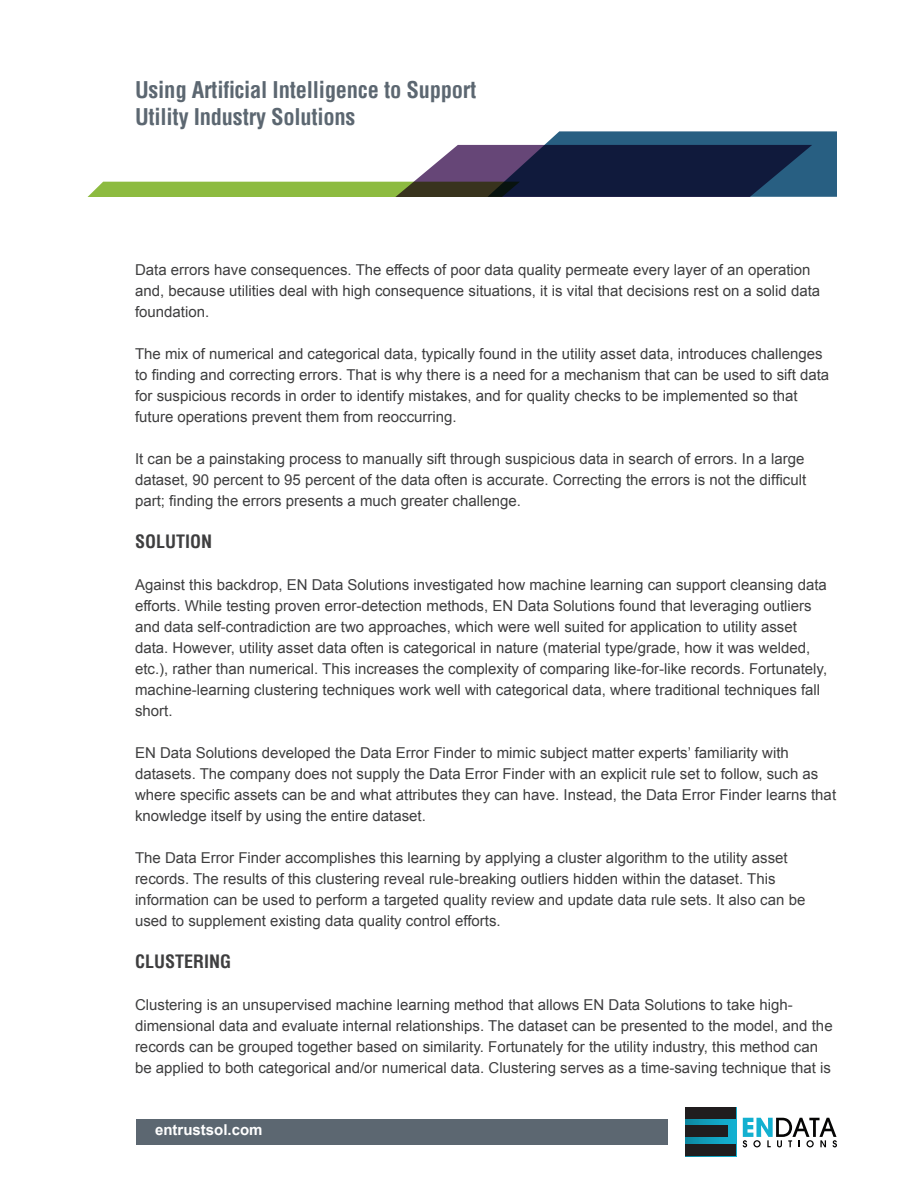
<style>
.page{position:relative;width:918px;height:1188px;background:#fff}
.page>*{position:absolute;margin:0;border:0;box-sizing:border-box;transform-origin:0 0}
.t1{font:700 condensed 22.5px/27px "Helvetica";letter-spacing:-.01em;color:#5c6771}
.t2{font:700 condensed 18px "Helvetica";color:#3e3e3f}
.t3{font:15px/21px "Arial";color:#3e3e3f}
.t4{font:700 15px "Arial";color:#fff}
</style>
<div class="page">
<svg style="left:87px;top:131px;width:750px;height:66px"></svg>
<div style="left:136px;top:1119px;width:532px;height:25px;background:#5c6771"></div>
<div style="left:685px;top:1107px;width:51px;height:49px;background:linear-gradient(to right,#0e89a2,#14b4d5)"></div>
<div style="left:685px;top:1107px;width:51px;height:12px;background:#201d1e"></div>
<div style="left:685px;top:1125px;width:43px;height:12px;background:#201d1e"></div>
<div style="left:685px;top:1144px;width:51px;height:12px;background:#201d1e"></div>
<svg style="left:743px;top:1118px;width:94px;height:29px"></svg>
<h1 class="t1" style="left:135px;top:76px;width:343px">Using Artificial Intelligence to Support<br>Utility Industry Solutions</h1>
<p class="t3" style="left:135px;top:259px;width:687px">Data errors have consequences. The effects of poor data quality permeate every layer of an operation and, because utilities deal with high consequence situations, it is vital that decisions rest on a solid data foundation.</p>
<p class="t3" style="left:135px;top:343px;width:696px">The mix of numerical and categorical data, typically found in the utility asset data, introduces challenges to finding and correcting errors. That is why there is a need for a mechanism that can be used to sift data for suspicious records in order to identify mistakes, and for quality checks to be implemented so that future operations prevent them from reoccurring.</p>
<p class="t3" style="left:135px;top:448px;width:673px;text-align:justify">It can be a painstaking process to manually sift through suspicious data in search of errors. In a large dataset, 90 percent to 95 percent of the data often is accurate. Correcting the errors is not the difficult part; finding the errors presents a much greater challenge.</p>
<p class="t2" style="left:135px;top:529px;width:79px">SOLUTION</p>
<p class="t3" style="left:135px;top:574px;width:694px">Against this backdrop, EN Data Solutions investigated how machine learning can support cleansing data efforts. While testing proven error-detection methods, EN Data Solutions found that leveraging outliers and data self‑contradiction are two approaches, which were well suited for application to utility asset data. However, utility asset data often is categorical in nature (material type/grade, how it was welded, etc.), rather than numerical. This increases the complexity of comparing like-for-like records. Fortunately, machine-learning clustering techniques work well with categorical data, where traditional techniques fall short.</p>
<p class="t3" style="left:135px;top:742px;width:703px">EN Data Solutions developed the Data Error Finder to mimic subject matter experts’ familiarity with datasets. The company does not supply the Data Error Finder with an explicit rule set to follow, such as where specific assets can be and what attributes they can have. Instead, the Data Error Finder learns that knowledge itself by using the entire dataset.</p>
<p class="t3" style="left:135px;top:847px;width:672px">The Data Error Finder accomplishes this learning by applying a cluster algorithm to the utility asset records. The results of this clustering reveal rule-breaking outliers hidden within the dataset. This information can be used to perform a targeted quality review and update data rule sets. It also can be used to supplement existing data quality control efforts.</p>
<p class="t2" style="left:135px;top:949px;width:98px">CLUSTERING</p>
<p class="t3" style="left:135px;top:994px;width:699px">Clustering is an unsupervised machine learning method that allows EN Data Solutions to take high&shy;dimensional data and evaluate internal relationships. The dataset can be presented to the model, and the records can be grouped together based on similarity. Fortunately for the utility industry, this method can be applied to both categorical and/or numerical data. Clustering serves as a time-saving technique that is</p>
<p class="t4" style="left:155px;top:1120px;width:109px">entrustsol.com</p>
</div>
